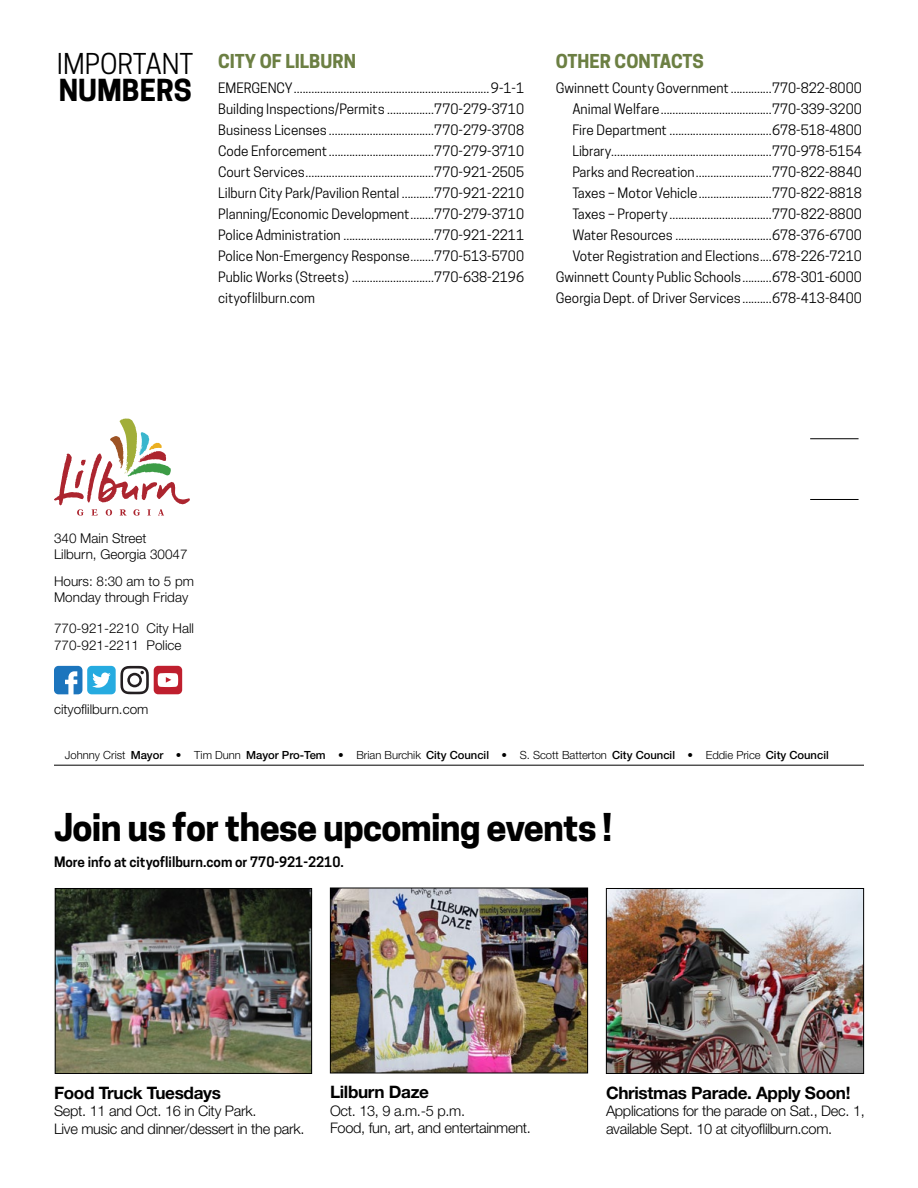
<style>
.page{position:relative;width:918px;height:1188px;background:#fff}
.page>*{position:absolute;margin:0;border:0;box-sizing:border-box;transform-origin:0 0}
.t1{font:700 36px "Cooper Hewitt";letter-spacing:-.02em;color:#000}
._15_pt_kicker{font:700 28.5px "Cooper Hewitt";color:#000}
._15_pt_kicker-2{font:27px "Cooper Hewitt";color:#000}
._12_pt_subhead{font:700 18px "Cooper Hewitt";color:#6c7f43}
.t2{font:700 17.1px "Helvetica Neue LT Pro";letter-spacing:-.02em;color:#000}
.t3{font:300 14.55px/17.5px "Helvetica Neue LT Pro";letter-spacing:-.02em;color:#000}
.Coo_Hew_body_1{font:13.5px "Cooper Hewitt";color:#000}
.t4{font:300 13.5px "Helvetica Neue LT Pro";color:#000}
.t5{font:600 13.5px "Cooper Hewitt";color:#000}
.Story_text_sans_seri{font:300 11.25px "Helvetica Neue LT Pro";color:#000}
.s1{font-weight:500}
</style>
<div class="page">
<hr style="left:54px;top:765px;width:810px;height:1px;background:#000">
<hr style="left:810px;top:438px;width:49px;height:1px;background:#000">
<hr style="left:810px;top:499px;width:49px;height:1px;background:#000">
<svg style="left:54px;top:418px;width:136px;height:98px"></svg>
<img style="left:57px;top:890px;width:253px;height:182px">
<div style="left:55px;top:888px;width:257px;height:186px;border:1px solid #000"></div>
<img style="left:608px;top:890px;width:254px;height:182px">
<div style="left:606px;top:888px;width:258px;height:186px;border:1px solid #000"></div>
<img style="left:332px;top:890px;width:254px;height:181px">
<div style="left:330px;top:888px;width:258px;height:185px;border:1px solid #000"></div>
<div style="left:154px;top:666px;width:28px;height:28px;background:#bf1f2e;border-radius:4px"></div>
<svg style="left:158px;top:673px;width:20px;height:14px"></svg>
<svg style="left:54px;top:666px;width:95px;height:28px"></svg>
<p class="_15_pt_kicker-2" style="left:57px;top:48px;width:138px">IMPORTANT</p>
<p class="_15_pt_kicker" style="left:59px;top:74px;width:135px">NUMBERS</p>
<p class="_12_pt_subhead" style="left:218px;top:50px;width:139px">CITY OF LILBURN</p>
<p class="Coo_Hew_body_1" style="left:218px;top:80px;width:308px">EMERGENCY...................................................................9-1-1</p>
<p class="Coo_Hew_body_1" style="left:218px;top:101px;width:308px">Building Inspections/Permits ................770-279-3710</p>
<p class="Coo_Hew_body_1" style="left:218px;top:122px;width:308px">Business Licenses ....................................770-279-3708</p>
<p class="Coo_Hew_body_1" style="left:218px;top:143px;width:308px">Code Enforcement ....................................770-279-3710</p>
<p class="Coo_Hew_body_1" style="left:218px;top:164px;width:308px">Court Services............................................770-921-2505</p>
<p class="Coo_Hew_body_1" style="left:218px;top:185px;width:308px">Lilburn City Park/Pavilion Rental ...........770-921-2210</p>
<p class="Coo_Hew_body_1" style="left:218px;top:206px;width:308px">Planning/Economic Development........770-279-3710</p>
<p class="Coo_Hew_body_1" style="left:218px;top:227px;width:308px">Police Administration ...............................770-921-2211</p>
<p class="Coo_Hew_body_1" style="left:218px;top:248px;width:308px">Police Non-Emergency Response........770-513-5700</p>
<p class="Coo_Hew_body_1" style="left:218px;top:269px;width:308px">Public Works (Streets) ............................770-638-2196</p>
<p class="Coo_Hew_body_1" style="left:218px;top:290px;width:98px">cityoflilburn.com</p>
<p class="_12_pt_subhead" style="left:556px;top:50px;width:149px">OTHER CONTACTS</p>
<p class="Coo_Hew_body_1" style="left:556px;top:80px;width:308px">Gwinnett County Government ..............770-822-8000</p>
<p class="Coo_Hew_body_1" style="left:572px;top:101px;width:291px">Animal Welfare......................................770-339-3200</p>
<p class="Coo_Hew_body_1" style="left:572px;top:122px;width:291px">Fire Department ...................................678-518-4800</p>
<p class="Coo_Hew_body_1" style="left:572px;top:143px;width:291px">Library.......................................................770-978-5154</p>
<p class="Coo_Hew_body_1" style="left:572px;top:164px;width:291px">Parks and Recreation..........................770-822-8840</p>
<p class="Coo_Hew_body_1" style="left:572px;top:185px;width:291px">Taxes – Motor Vehicle.........................770-822-8818</p>
<p class="Coo_Hew_body_1" style="left:572px;top:206px;width:291px">Taxes – Property ...................................770-822-8800</p>
<p class="Coo_Hew_body_1" style="left:572px;top:227px;width:291px">Water Resources .................................678-376-6700</p>
<p class="Coo_Hew_body_1" style="left:572px;top:248px;width:291px">Voter Registration and Elections....678-226-7210</p>
<p class="Coo_Hew_body_1" style="left:556px;top:269px;width:308px">Gwinnett County Public Schools..........678-301-6000</p>
<p class="Coo_Hew_body_1" style="left:556px;top:290px;width:308px">Georgia Dept. of Driver Services..........678-413-8400</p>
<p class="t4" style="left:54px;top:530px;width:94px">340 Main Street</p>
<p class="t4" style="left:54px;top:546px;width:135px">Lilburn, Georgia 30047</p>
<p class="t4" style="left:54px;top:573px;width:142px">Hours: 8:30 am to 5 pm</p>
<p class="t4" style="left:54px;top:589px;width:136px">Monday through Friday</p>
<p class="t4" style="left:54px;top:620px;width:142px">770-921-2210 City Hall</p>
<p class="t4" style="left:54px;top:637px;width:129px">770-921-2211 Police</p>
<p class="t4" style="left:54px;top:701px;width:96px">cityoflilburn.com</p>
<p class="Story_text_sans_seri" style="left:65px;top:748px;width:765px">Johnny Crist <span class="s1">Mayor</span> • Tim Dunn <span class="s1">Mayor Pro-Tem</span> • Brian Burchik <span class="s1">City Council</span> • S. Scott Batterton <span class="s1">City Council</span> • Eddie Price <span class="s1">City Council</span></p>
<p class="t1" style="left:54px;top:807px;width:560px">Join us for these upcoming events !</p>
<p class="t5" style="left:54px;top:854px;width:291px">More info at cityoflilburn.com or 770-921-2210.</p>
<p class="t2" style="left:54px;top:1082px;width:169px">Food Truck Tuesdays</p>
<p class="t3" style="left:54px;top:1102px;width:204px">Sept. 11 and Oct. 16 in City Park.</p>
<p class="t3" style="left:54px;top:1119px;width:252px">Live music and dinner/dessert in the park.</p>
<p class="t2" style="left:330px;top:1081px;width:101px">Lilburn Daze</p>
<p class="t3" style="left:330px;top:1101px;width:203px">Oct. 13, 9 a.m.-5 p.m.<br>Food, fun, art, and entertainment.</p>
<p class="t2" style="left:606px;top:1082px;width:246px">Christmas Parade. Apply Soon!</p>
<p class="t3" style="left:606px;top:1102px;width:260px">Applications for the parade on Sat., Dec. 1, available Sept. 10 at cityoflilburn.com.</p>
</div>
